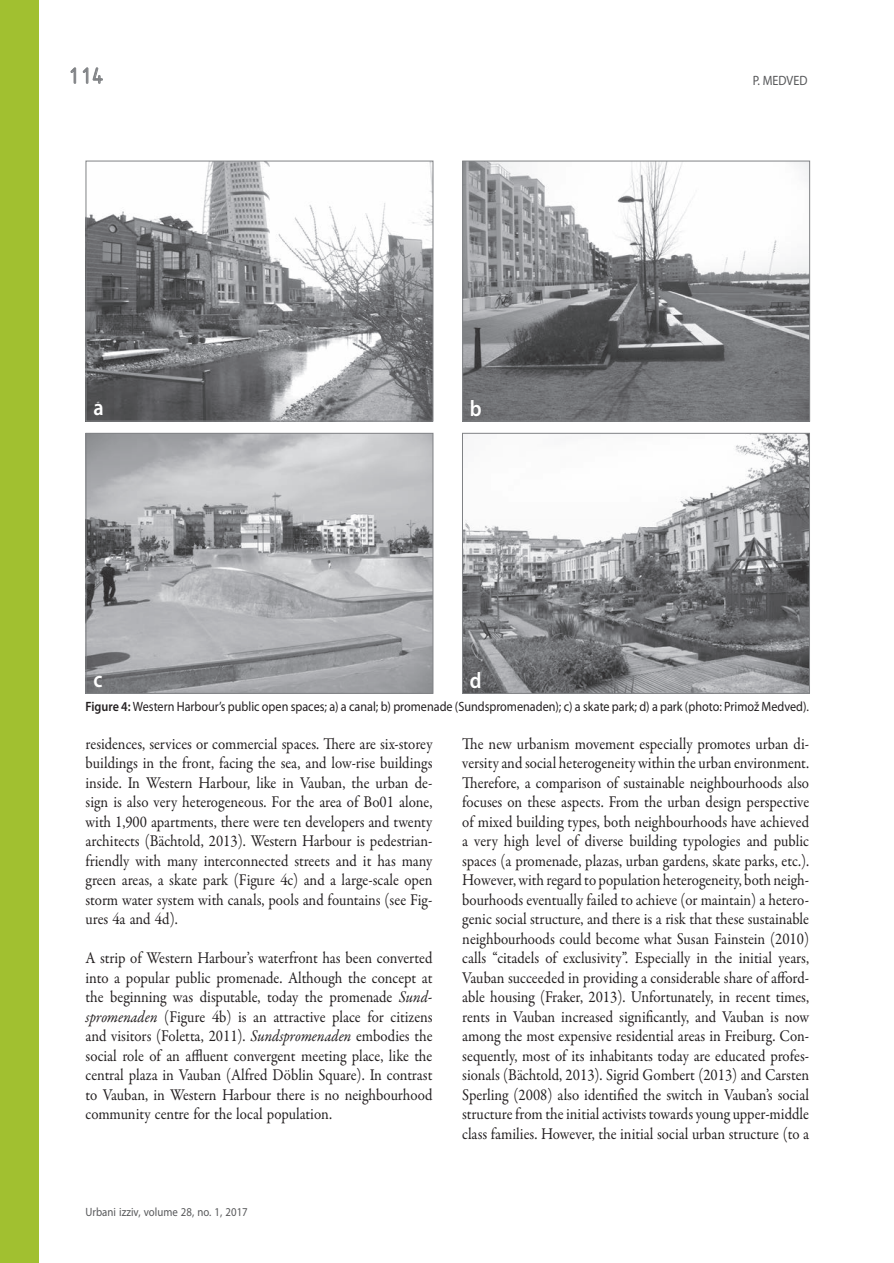
<style>
.page{position:relative;width:894px;height:1263px;background:#fff}
.page>*{position:absolute;margin:0;border:0;box-sizing:border-box;transform-origin:0 0}
.t1{font:24px "ISOCTEUR";color:#808285}
.t2{font:600 22.5px "Myriad Pro";color:#fff;scale:.9 1}
.t3{font:16.5px/19.5px "Garamond Premr Pro";color:#231f20;text-align:justify;scale:.9 1}
.t4{font:13.5px "Myriad Pro";color:#231f20;scale:.9 1}
.t5{font:13.5px "Myriad Pro";color:#57585a;scale:.9 1}
.t6{font:12px "Myriad Pro";color:#57585a;scale:.9 1}
.s1{font-weight:600}
.s2{font-style:italic}
</style>
<div class="page">
<svg style="left:70px;top:67px;width:6px;height:17px"></svg>
<svg style="left:82px;top:67px;width:21px;height:17px"></svg>
<div style="left:0;top:0;width:39px;height:1262px;background:#a1c030"></div>
<img style="left:88px;top:163px;width:343px;height:256px">
<div style="left:86px;top:161px;width:347px;height:260px;border:1px solid #808285"></div>
<img style="left:464px;top:163px;width:343px;height:256px">
<div style="left:462px;top:161px;width:347px;height:260px;border:1px solid #808285"></div>
<img style="left:88px;top:435px;width:343px;height:256px">
<div style="left:86px;top:433px;width:347px;height:260px;border:1px solid #808285"></div>
<img style="left:464px;top:435px;width:343px;height:256px">
<div style="left:462px;top:433px;width:347px;height:260px;border:1px solid #808285"></div>
<h1 class="t1" style="left:65px;top:60px;width:43px">114</h1>
<h2 class="t2" style="left:94px;top:393px;width:13px">a</h2>
<h2 class="t2" style="left:469px;top:394px;width:15px">b</h2>
<p class="t5" style="left:752px;top:73px;width:62px">P. MEDVED</p>
<h2 class="t2" style="left:469px;top:666px;width:15px">d</h2>
<p class="t4" style="left:86px;top:698px;width:805px"><span class="s1">Figure 4:</span> Western Harbour’s public open spaces; a) a canal; b) promenade (Sundspromenaden); c) a skate park; d) a park (photo: Primož Medved).</p>
<h2 class="t2" style="left:94px;top:665px;width:12px">c</h2>
<p class="t3" style="left:86px;top:734px;width:387px">residences, services or commercial spaces. There are six-storey buildings in the front, facing the sea, and low-rise buildings inside. In Western Harbour, like in Vauban, the urban de&shy;sign is also very heterogeneous. For the area of Bo01 alone, with 1,900 apartments, there were ten developers and twenty architects (Bächtold, 2013). Western Harbour is pedestrian&shy;friendly with many interconnected streets and it has many green areas, a skate park (Figure 4c) and a large-scale open storm water system with canals, pools and fountains (see Fig&shy;ures 4a and 4d).</p>
<p class="t3" style="left:86px;top:948px;width:387px">A strip of Western Harbour’s waterfront has been converted into a popular public promenade. Although the concept at the beginning was disputable, today the promenade <span class="s2">Sund&shy;spromenaden</span> (Figure 4b) is an attractive place for citizens and visitors (Foletta, 2011). <span class="s2">Sundspromenaden</span> embodies the social role of an affluent convergent meeting place, like the central plaza in Vauban (Alfred Döblin Square). In contrast to Vauban, in Western Harbour there is no neighbourhood community centre for the local population.</p>
<p class="t6" style="left:86px;top:1205px;width:182px">Urbani izziv, volume 28, no. 1, 2017</p>
<p class="t3" style="left:462px;top:734px;width:387px">The new urbanism movement especially promotes urban di&shy;versity and social heterogeneity within the urban environment.<br>Therefore, a comparison of sustainable neighbourhoods also focuses on these aspects. From the urban design perspective of mixed building types, both neighbourhoods have achieved a very high level of diverse building typologies and public spaces (a promenade, plazas, urban gardens, skate parks, etc.).<br>However, with regard to population heterogeneity, both neigh&shy;bourhoods eventually failed to achieve (or maintain) a hetero&shy;genic social structure, and there is a risk that these sustainable neighbourhoods could become what Susan Fainstein (2010) calls “citadels of exclusivity”. Especially in the initial years, Vauban succeeded in providing a considerable share of afford&shy;able housing (Fraker, 2013). Unfortunately, in recent times, rents in Vauban increased significantly, and Vauban is now among the most expensive residential areas in Freiburg. Con&shy;sequently, most of its inhabitants today are educated profes&shy;sionals (Bächtold, 2013). Sigrid Gombert (2013) and Carsten Sperling (2008) also identified the switch in Vauban’s social structure from the initial activists towards young upper-middle class families. However, the initial social urban structure (to a</p>
</div>
